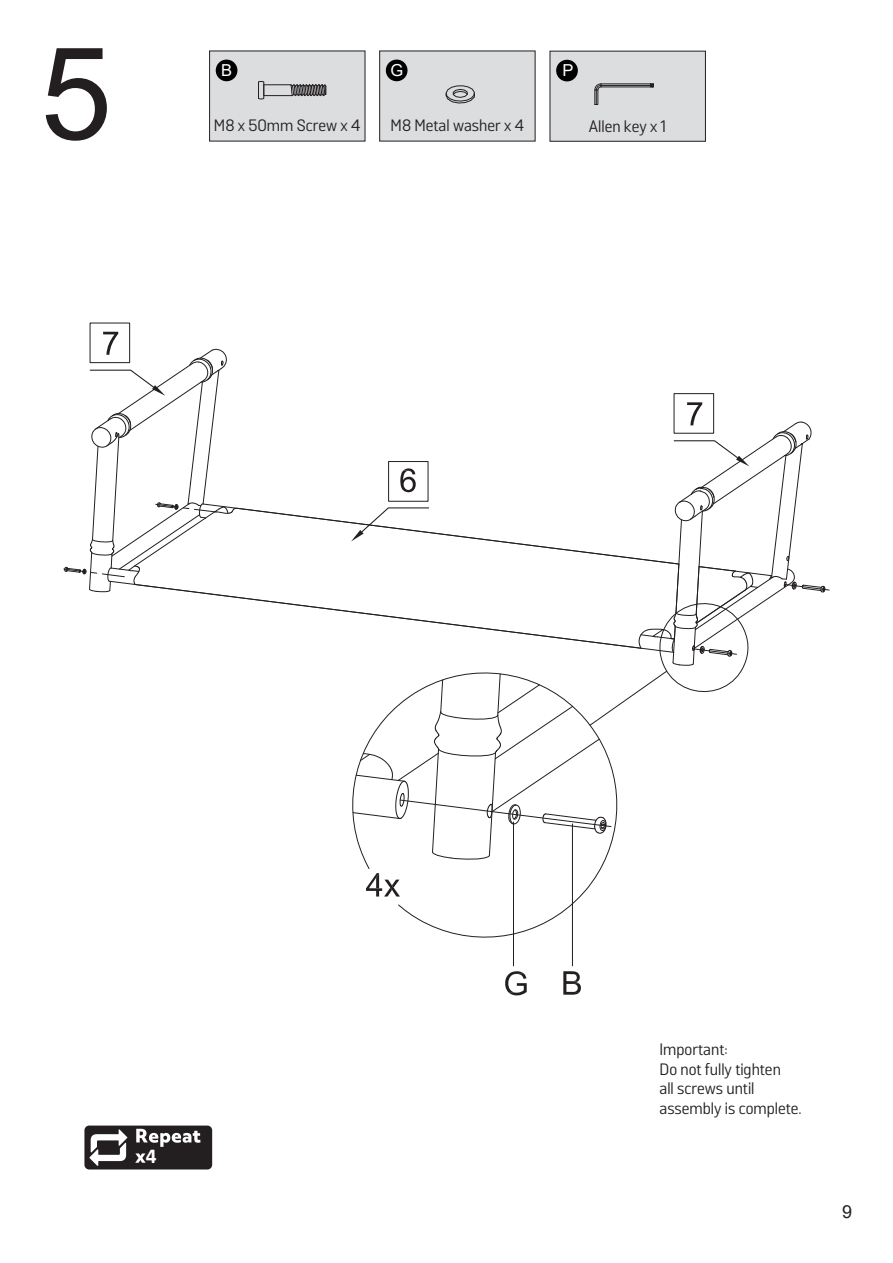
<style>
.page{position:relative;width:893px;height:1263px;background:#fff}
.page>*{position:absolute;margin:0;border:0;box-sizing:border-box;transform-origin:0 0}
.t1{font:128.7px "Arial";color:#231f20}
.t2{font:700 21.3px "Calibri";color:#fff}
.t3{font:18px "Arial";color:#231f20}
.t4{font:16.5px/19.8px "Argos";color:#231f20}
.t5{font:16.5px "Arial";color:#fff}
</style>
<div class="page">
<div style="left:209px;top:51px;width:156px;height:90px;background:#dcdddf"></div>
<div style="left:216px;top:60px;width:21px;height:21px;background:#000;border-radius:50%"></div>
<div style="left:379px;top:51px;width:156px;height:90px;background:#dcdddf"></div>
<div style="left:386px;top:60px;width:21px;height:21px;background:#000;border-radius:50%"></div>
<svg style="left:445px;top:85px;width:30px;height:19px"></svg>
<svg style="left:258px;top:81px;width:69px;height:19px"></svg>
<svg style="left:364px;top:860px;width:242px;height:89px"></svg>
<hr style="left:572px;top:824px;width:1px;height:142px;background:#231f20">
<hr style="left:513px;top:822px;width:1px;height:144px;background:#231f20">
<svg style="left:563px;top:971px;width:18px;height:24px"></svg>
<svg style="left:505px;top:971px;width:22px;height:25px"></svg>
<svg style="left:366px;top:873px;width:34px;height:23px"></svg>
<svg style="left:63px;top:332px;width:767px;height:528px"></svg>
<div style="left:388px;top:461px;width:40px;height:40px;border:1px solid #231f20"></div>
<div style="left:84px;top:1125px;width:128px;height:44px;background:#231f20;border-radius:5px"></div>
<svg style="left:136px;top:1129px;width:65px;height:18px"></svg>
<svg style="left:135px;top:1153px;width:11px;height:10px"></svg>
<svg style="left:89px;top:1129px;width:38px;height:37px"></svg>
<div style="left:550px;top:51px;width:156px;height:91px;background:#dcdddf;border:1px solid #231f20"></div>
<div style="left:556px;top:60px;width:22px;height:21px;background:#000;border-radius:50%"></div>
<div style="left:601px;top:85px;width:50px;height:2px;border:1px solid #231f20"></div>
<svg style="left:594px;top:83px;width:8px;height:22px"></svg>
<hr style="left:601px;top:84px;width:49px;height:1px;background:#231f20">
<svg style="left:650px;top:83px;width:4px;height:5px"></svg>
<h1 class="t1" style="left:40px;top:5px;width:73px">5</h1>
<p class="t5" style="left:221px;top:59px;width:13px">B</p>
<p class="t4" style="left:214px;top:116px;width:148px">M8 x 50mm Screw x 4</p>
<p class="t5" style="left:391px;top:59px;width:14px">G</p>
<p class="t4" style="left:391px;top:116px;width:135px">M8 Metal washer x 4</p>
<p class="t5" style="left:562px;top:59px;width:13px">P</p>
<p class="t4" style="left:589px;top:116px;width:79px">Allen key x 1</p>
<p class="t2" style="left:146px;top:1142px;width:12px">4</p>
<p class="t4" style="left:659px;top:1039px;width:144px">Important:<br>Do not fully tighten<br>all screws until assembly is complete.</p>
<p class="t3" style="left:842px;top:1199px;width:12px">9</p>
</div>
